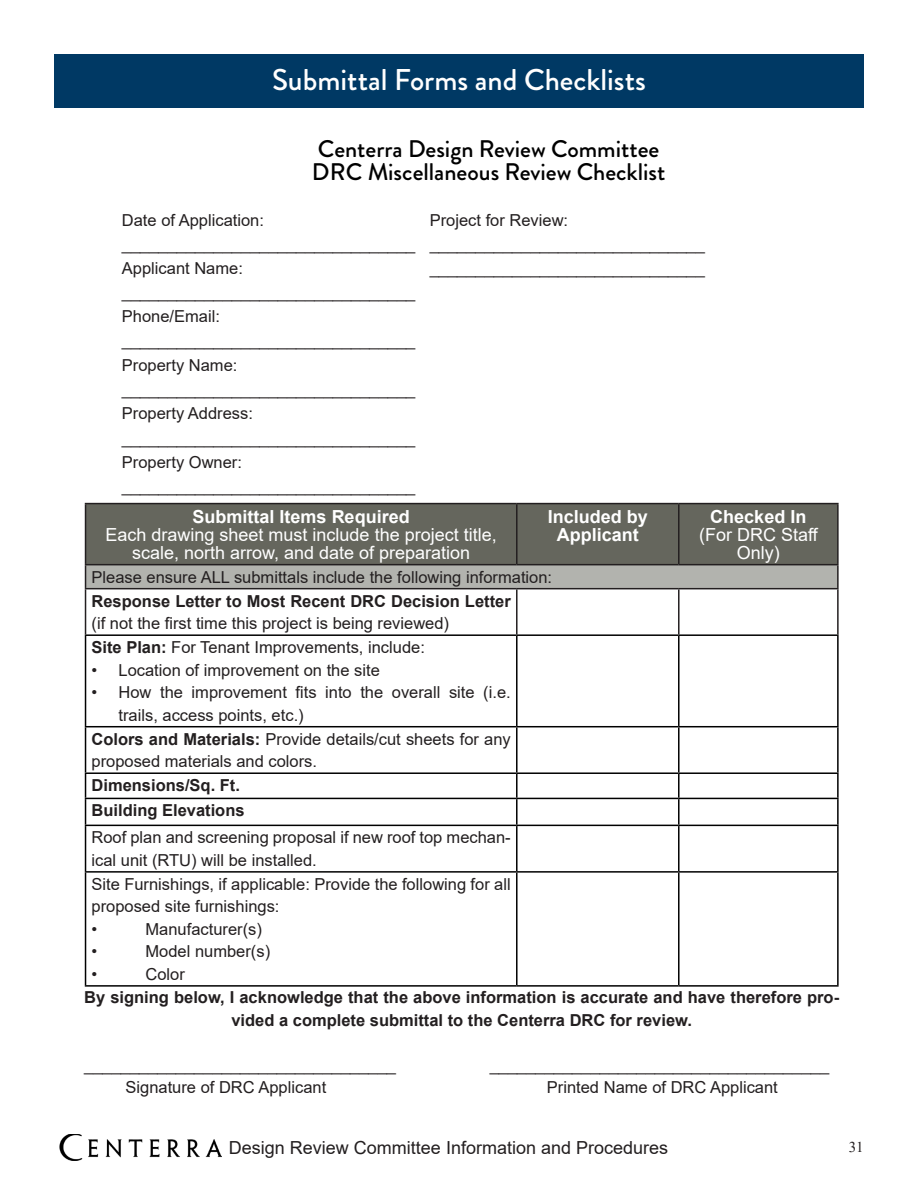
<style>
.page{position:relative;width:918px;height:1188px;background:#fff}
.page>*{position:absolute;margin:0;border:0;box-sizing:border-box;transform-origin:0 0}
.Baseline_Header{font:500 30px "Brandon Grotesque";color:#fff}
.Baseline_Secondary_H{font:500 24px "Brandon Grotesque";color:#000}
.Baseline_Secondary_H-2{font:18px/18px "Arial";color:#fff;text-align:center}
.Baseline_Secondary_H-3{font:700 18px "Arial";color:#fff}
.t1{font:18px "Arial";color:#231f20}
.Baseline_Body{font:16.5px/22.5px "Arial";color:#231f20}
.Baseline_Body-2{font:700 16.5px/22.5px "Arial";color:#231f20;text-align:center}
.t2{font:15px "Times New Roman";color:#231f20}
.s1{font-weight:700}
</style>
<div class="page">
<div style="left:54px;top:54px;width:810px;height:54px;background:#003964"></div>
<img style="left:60px;top:1134px;width:161px;height:26px">
<div style="left:86px;top:504px;width:751px;height:60px;background:#65665d"></div>
<div style="left:86px;top:565px;width:752px;height:24px;background:#b2b3ae"></div>
<hr style="left:85px;top:503px;width:432px;height:1px;background:#231f20">
<hr style="left:85px;top:504px;width:1px;height:60px;background:#231f20">
<hr style="left:517px;top:503px;width:162px;height:1px;background:#231f20">
<hr style="left:516px;top:504px;width:2px;height:60px;background:#231f20">
<hr style="left:679px;top:503px;width:160px;height:1px;background:#231f20">
<hr style="left:678px;top:504px;width:2px;height:60px;background:#231f20">
<hr style="left:837px;top:504px;width:2px;height:60px;background:#231f20">
<hr style="left:85px;top:564px;width:432px;height:1px;background:#231f20">
<svg style="left:85px;top:565px;width:1px;height:23px"></svg>
<hr style="left:517px;top:564px;width:162px;height:1px;background:#231f20">
<hr style="left:679px;top:564px;width:160px;height:1px;background:#231f20">
<hr style="left:837px;top:565px;width:2px;height:23px;background:#231f20">
<hr style="left:85px;top:588px;width:432px;height:1px;background:#231f20">
<hr style="left:85px;top:589px;width:1px;height:45px;background:#231f20">
<hr style="left:517px;top:588px;width:162px;height:1px;background:#231f20">
<hr style="left:516px;top:589px;width:2px;height:45px;background:#231f20">
<hr style="left:679px;top:588px;width:160px;height:1px;background:#231f20">
<hr style="left:678px;top:589px;width:2px;height:45px;background:#231f20">
<hr style="left:837px;top:589px;width:2px;height:45px;background:#231f20">
<hr style="left:85px;top:634px;width:432px;height:2px;background:#000">
<hr style="left:85px;top:636px;width:1px;height:90px;background:#000">
<hr style="left:517px;top:634px;width:162px;height:2px;background:#000">
<hr style="left:516px;top:636px;width:2px;height:90px;background:#000">
<hr style="left:679px;top:634px;width:160px;height:2px;background:#000">
<hr style="left:678px;top:636px;width:2px;height:90px;background:#000">
<hr style="left:837px;top:636px;width:2px;height:90px;background:#000">
<hr style="left:85px;top:726px;width:432px;height:1px;background:#000">
<hr style="left:85px;top:727px;width:1px;height:45px;background:#000">
<hr style="left:517px;top:726px;width:162px;height:1px;background:#000">
<hr style="left:516px;top:727px;width:2px;height:45px;background:#000">
<hr style="left:679px;top:726px;width:160px;height:1px;background:#000">
<hr style="left:678px;top:727px;width:2px;height:45px;background:#000">
<hr style="left:837px;top:727px;width:2px;height:45px;background:#000">
<hr style="left:85px;top:772px;width:432px;height:2px;background:#000">
<hr style="left:517px;top:772px;width:162px;height:2px;background:#000">
<hr style="left:516px;top:774px;width:2px;height:24px;background:#000">
<hr style="left:679px;top:772px;width:160px;height:2px;background:#000">
<hr style="left:678px;top:774px;width:2px;height:24px;background:#000">
<hr style="left:837px;top:774px;width:2px;height:24px;background:#000">
<hr style="left:85px;top:798px;width:432px;height:1px;background:#000">
<svg style="left:85px;top:774px;width:1px;height:51px"></svg>
<hr style="left:517px;top:798px;width:162px;height:1px;background:#000">
<hr style="left:516px;top:799px;width:2px;height:26px;background:#000">
<hr style="left:679px;top:798px;width:160px;height:1px;background:#000">
<hr style="left:678px;top:799px;width:2px;height:26px;background:#000">
<hr style="left:837px;top:799px;width:2px;height:26px;background:#000">
<hr style="left:85px;top:825px;width:432px;height:1px;background:#000">
<hr style="left:85px;top:826px;width:1px;height:45px;background:#000">
<hr style="left:517px;top:825px;width:162px;height:1px;background:#000">
<hr style="left:516px;top:826px;width:2px;height:45px;background:#000">
<hr style="left:679px;top:825px;width:160px;height:1px;background:#000">
<hr style="left:678px;top:826px;width:2px;height:45px;background:#000">
<hr style="left:837px;top:826px;width:2px;height:45px;background:#000">
<hr style="left:85px;top:871px;width:432px;height:2px;background:#000">
<hr style="left:85px;top:873px;width:1px;height:112px;background:#000">
<hr style="left:517px;top:871px;width:162px;height:2px;background:#000">
<hr style="left:516px;top:873px;width:2px;height:112px;background:#000">
<hr style="left:679px;top:871px;width:160px;height:2px;background:#000">
<hr style="left:678px;top:873px;width:2px;height:112px;background:#000">
<hr style="left:837px;top:873px;width:2px;height:112px;background:#000">
<hr style="left:85px;top:985px;width:432px;height:2px;background:#000">
<hr style="left:517px;top:985px;width:162px;height:2px;background:#000">
<hr style="left:679px;top:985px;width:160px;height:2px;background:#000">
<p class="Baseline_Header" style="left:272px;top:59px;width:375px">Submittal Forms and Checklists</p>
<p class="Baseline_Secondary_H" style="left:318px;top:132px;width:343px">Centerra Design Review Committee</p>
<p class="Baseline_Secondary_H" style="left:312px;top:155px;width:355px">DRC Miscellaneous Review Checklist</p>
<p class="Baseline_Body" style="left:122px;top:209px;width:144px">Date of Application:</p>
<p class="Baseline_Body" style="left:430px;top:209px;width:140px">Project for Review:</p>
<p class="Baseline_Body" style="left:122px;top:233px;width:295px">________________________________</p>
<p class="Baseline_Body" style="left:430px;top:233px;width:277px">______________________________</p>
<p class="Baseline_Body" style="left:122px;top:257px;width:123px">Applicant Name:</p>
<p class="Baseline_Body" style="left:430px;top:257px;width:277px">______________________________</p>
<p class="Baseline_Body" style="left:122px;top:281px;width:295px">________________________________</p>
<p class="Baseline_Body" style="left:122px;top:305px;width:100px">Phone/Email:</p>
<p class="Baseline_Body" style="left:122px;top:329px;width:295px">________________________________</p>
<p class="Baseline_Body" style="left:122px;top:354px;width:117px">Property Name:</p>
<p class="Baseline_Body" style="left:122px;top:378px;width:295px">________________________________</p>
<p class="Baseline_Body" style="left:122px;top:402px;width:133px">Property Address:</p>
<p class="Baseline_Body" style="left:122px;top:426px;width:295px">________________________________</p>
<p class="Baseline_Body" style="left:122px;top:450px;width:122px">Property Owner:</p>
<p class="Baseline_Body" style="left:122px;top:474px;width:295px">________________________________</p>
<p class="Baseline_Secondary_H-3" style="left:193px;top:504px;width:219px">Submittal Items Required</p>
<p class="Baseline_Secondary_H-2" style="left:106px;top:525px;width:393px">Each drawing sheet must include the project title, scale, north arrow, and date of preparation</p>
<p class="Baseline_Secondary_H-3" style="left:710px;top:504px;width:98px">Checked In</p>
<p class="Baseline_Secondary_H-2" style="left:699px;top:525px;width:121px">(For DRC Staff<br>Only)</p>
<p class="Baseline_Secondary_H-3" style="left:548px;top:504px;width:102px">Included by</p>
<p class="Baseline_Secondary_H-3" style="left:557px;top:522px;width:84px">Applicant</p>
<p class="Baseline_Body" style="left:92px;top:566px;width:462px">Please ensure ALL submittals include the following information:</p>
<p class="Baseline_Body" style="left:92px;top:590px;width:421px"><span class="s1">Response Letter to Most Recent DRC Decision Letter </span>(if not the first time this project is being reviewed)</p>
<p class="Baseline_Body" style="left:92px;top:636px;width:335px"><span class="s1">Site Plan:</span> For Tenant Improvements, include:</p>
<p class="Baseline_Body" style="left:92px;top:659px;width:290px">• Location of improvement on the site</p>
<p class="Baseline_Body" style="left:119px;top:681px;width:394px;text-indent:-27px">• How the improvement fits into the overall site (i.e. trails, access points, etc.)</p>
<p class="Baseline_Body" style="left:92px;top:728px;width:421px"><span class="s1">Colors and Materials:</span> Provide details/cut sheets for any proposed materials and colors.</p>
<p class="Baseline_Body-2" style="left:92px;top:774px;width:150px">Dimensions/Sq. Ft.</p>
<p class="Baseline_Body-2" style="left:92px;top:800px;width:155px">Building Elevations</p>
<p class="Baseline_Body" style="left:92px;top:826px;width:421px">Roof plan and screening proposal if new roof top mechan&shy;ical unit (RTU) will be installed.</p>
<p class="Baseline_Body" style="left:92px;top:873px;width:421px">Site Furnishings, if applicable: Provide the following for all proposed site furnishings:</p>
<p class="Baseline_Body" style="left:92px;top:918px;width:7px">•</p>
<p class="Baseline_Body" style="left:146px;top:918px;width:118px">Manufacturer(s)</p>
<p class="Baseline_Body" style="left:92px;top:940px;width:7px">•</p>
<p class="Baseline_Body" style="left:146px;top:940px;width:126px">Model number(s)</p>
<p class="Baseline_Body" style="left:92px;top:963px;width:7px">•</p>
<p class="Baseline_Body" style="left:146px;top:963px;width:41px">Color</p>
<p class="Baseline_Body-2" style="left:84px;top:986px;width:756px">By signing below, I acknowledge that the above information is accurate and have therefore pro&shy;vided a complete submittal to the Centerra DRC for review.</p>
<p class="Baseline_Body" style="left:84px;top:1053px;width:313px">__________________________________</p>
<p class="Baseline_Body" style="left:490px;top:1053px;width:341px">_____________________________________</p>
<p class="Baseline_Body" style="left:126px;top:1076px;width:202px">Signature of DRC Applicant</p>
<p class="Baseline_Body" style="left:547px;top:1076px;width:232px">Printed Name of DRC Applicant</p>
<p class="t1" style="left:229px;top:1136px;width:441px">Design Review Committee Information and Procedures</p>
<p class="t2" style="left:849px;top:1136px;width:16px">31</p>
</div>
